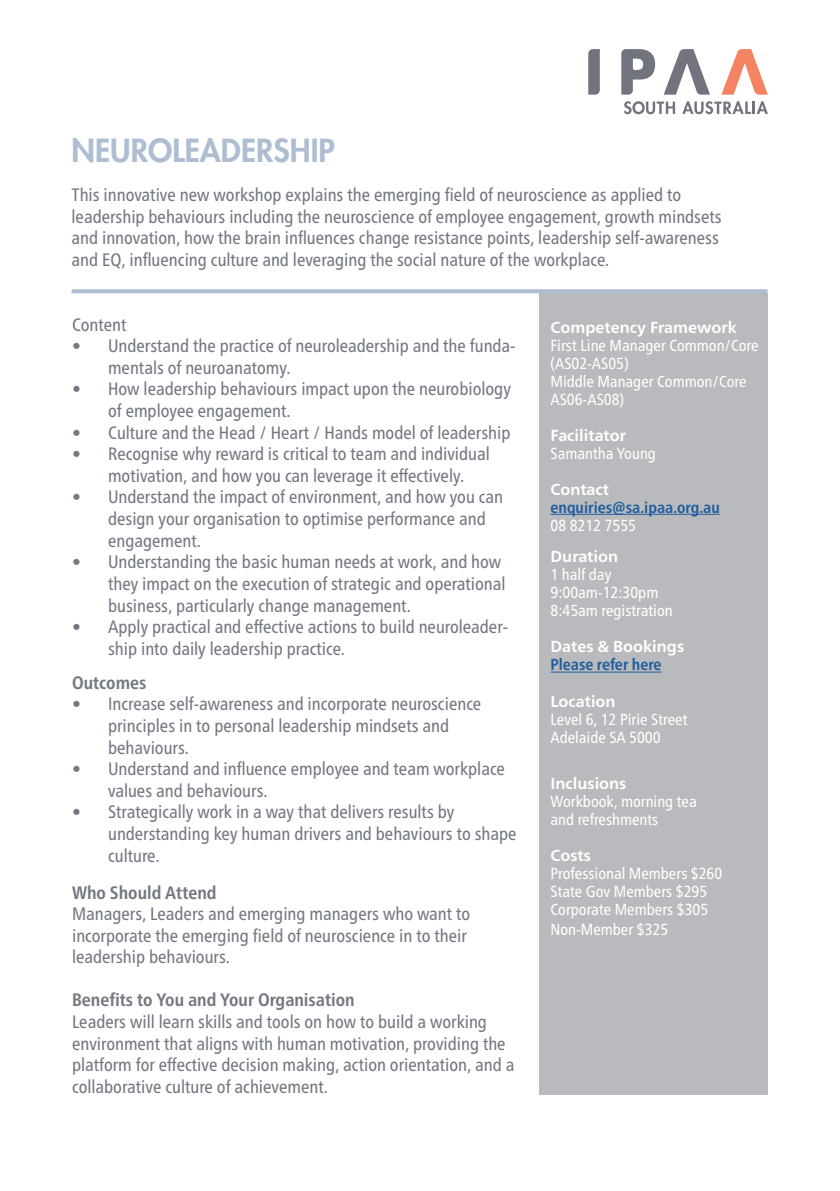
<style>
.page{position:relative;width:840px;height:1191px;background:#fff}
.page>*{position:absolute;margin:0;border:0;box-sizing:border-box;transform-origin:0 0}
.t1{font:800 31px "Futura Std";color:#afbdd3}
.t2{font:condensed 18px/21.6px "Frutiger Neue LT Pro";color:#727781}
.t3{font:700 condensed 18px "Frutiger Neue LT Pro";color:#727781}
.t4{font:condensed 16px/18px "Frutiger Neue LT Pro";color:#fff}
.t5{font:700 16px "Frutiger Neue LT Pro";color:#fff}
.t6{font:700 condensed 16px "Frutiger Neue LT Pro";color:#215e9e}
</style>
<div class="page">
<div style="left:539px;top:293px;width:228px;height:801px;background:#b9babd"></div>
<svg style="left:72px;top:289px;width:695px;height:4px;background:#b3c0d5"></svg>
<hr style="left:550px;top:514px;width:169px;height:1px;background:#215e9e">
<hr style="left:550px;top:671px;width:111px;height:1px;background:#215e9e">
<svg style="left:588px;top:49px;width:11px;height:46px"></svg>
<svg style="left:621px;top:49px;width:33px;height:46px"></svg>
<svg style="left:663px;top:49px;width:46px;height:46px"></svg>
<svg style="left:721px;top:49px;width:46px;height:46px"></svg>
<svg style="left:624px;top:101px;width:50px;height:13px"></svg>
<svg style="left:682px;top:101px;width:85px;height:13px"></svg>
<h1 class="t1" style="left:72px;top:131px;width:265px">NEUROLEADERSHIP</h1>
<p class="t2" style="left:72px;top:184px;width:651px">This innovative new workshop explains the emerging field of neuroscience as applied to leadership behaviours including the neuroscience of employee engagement, growth mindsets and innovation, how the brain influences change resistance points, leadership self-awareness and EQ, influencing culture and leveraging the social nature of the workplace.</p>
<p class="t2" style="left:72px;top:313px;width:56px">Content</p>
<p class="t2" style="left:108px;top:335px;width:409px;text-indent:-36px">• Understand the practice of neuroleadership and the funda&shy;mentals of neuroanatomy.</p>
<p class="t2" style="left:108px;top:378px;width:404px;text-indent:-36px">• How leadership behaviours impact upon the neurobiology of employee engagement.</p>
<p class="t2" style="left:72px;top:421px;width:439px">• Culture and the Head / Heart / Hands model of leadership</p>
<p class="t2" style="left:72px;top:443px;width:419px;text-align:center">• Recognise why reward is critical to team and individual motivation, and how you can leverage it effectively.</p>
<p class="t2" style="left:108px;top:486px;width:396px;text-indent:-36px">• Understand the impact of environment, and how you can design your organisation to optimise performance and engagement.</p>
<p class="t2" style="left:108px;top:551px;width:399px;text-indent:-36px">• Understanding the basic human needs at work, and how they impact on the execution of strategic and operational business, particularly change management.</p>
<p class="t2" style="left:108px;top:616px;width:401px;text-indent:-36px">• Apply practical and effective actions to build neuroleader&shy;ship into daily leadership practice.</p>
<p class="t3" style="left:72px;top:672px;width:76px">Outcomes</p>
<p class="t2" style="left:108px;top:693px;width:374px;text-indent:-36px">• Increase self-awareness and incorporate neuroscience principles in to personal leadership mindsets and behaviours.</p>
<p class="t2" style="left:108px;top:758px;width:398px;text-indent:-36px">• Understand and influence employee and team workplace values and behaviours.</p>
<p class="t2" style="left:108px;top:801px;width:410px;text-indent:-36px">• Strategically work in a way that delivers results by understanding key human drivers and behaviours to shape culture.</p>
<p class="t3" style="left:72px;top:881px;width:146px">Who Should Attend</p>
<p class="t2" style="left:72px;top:903px;width:399px">Managers, Leaders and emerging managers who want to incorporate the emerging field of neuroscience in to their leadership behaviours.</p>
<p class="t3" style="left:72px;top:989px;width:284px">Benefits to You and Your Organisation</p>
<p class="t2" style="left:72px;top:1010px;width:443px">Leaders will learn skills and tools on how to build a working environment that aligns with human motivation, providing the platform for effective decision making, action orientation, and a collaborative culture of achievement.</p>
<p class="t5" style="left:550px;top:317px;width:188px">Competency Framework</p>
<p class="t4" style="left:550px;top:336px;width:209px">First Line Manager Common/Core (AS02-AS05)<br>Middle Manager Common/Core<br>AS06-AS08)</p>
<p class="t5" style="left:550px;top:425px;width:77px">Facilitator</p>
<p class="t4" style="left:550px;top:444px;width:107px">Samantha Young</p>
<p class="t5" style="left:550px;top:479px;width:60px">Contact</p>
<p class="t6" style="left:550px;top:497px;width:171px">enquiries@sa.ipaa.org.au</p>
<p class="t4" style="left:550px;top:516px;width:87px">08 8212 7555</p>
<p class="t5" style="left:550px;top:547px;width:69px">Duration</p>
<p class="t4" style="left:550px;top:566px;width:124px">1 half day<br>9:00am-12:30pm<br>8:45am registration</p>
<p class="t5" style="left:550px;top:637px;width:135px">Dates &amp; Bookings</p>
<p class="t6" style="left:550px;top:655px;width:112px">Please refer here</p>
<p class="t5" style="left:550px;top:691px;width:67px">Location</p>
<p class="t4" style="left:550px;top:710px;width:138px">Level 6, 12 Pirie Street<br>Adelaide SA 5000</p>
<p class="t5" style="left:550px;top:774px;width:77px">Inclusions</p>
<p class="t4" style="left:550px;top:792px;width:148px">Workbook, morning tea and refreshments</p>
<p class="t5" style="left:550px;top:846px;width:42px">Costs</p>
<p class="t4" style="left:550px;top:864px;width:173px">Professional Members $260<br>State Gov Members $295<br>Corporate Members $305</p>
<p class="t4" style="left:550px;top:920px;width:119px">Non-Member $325</p>
</div>
